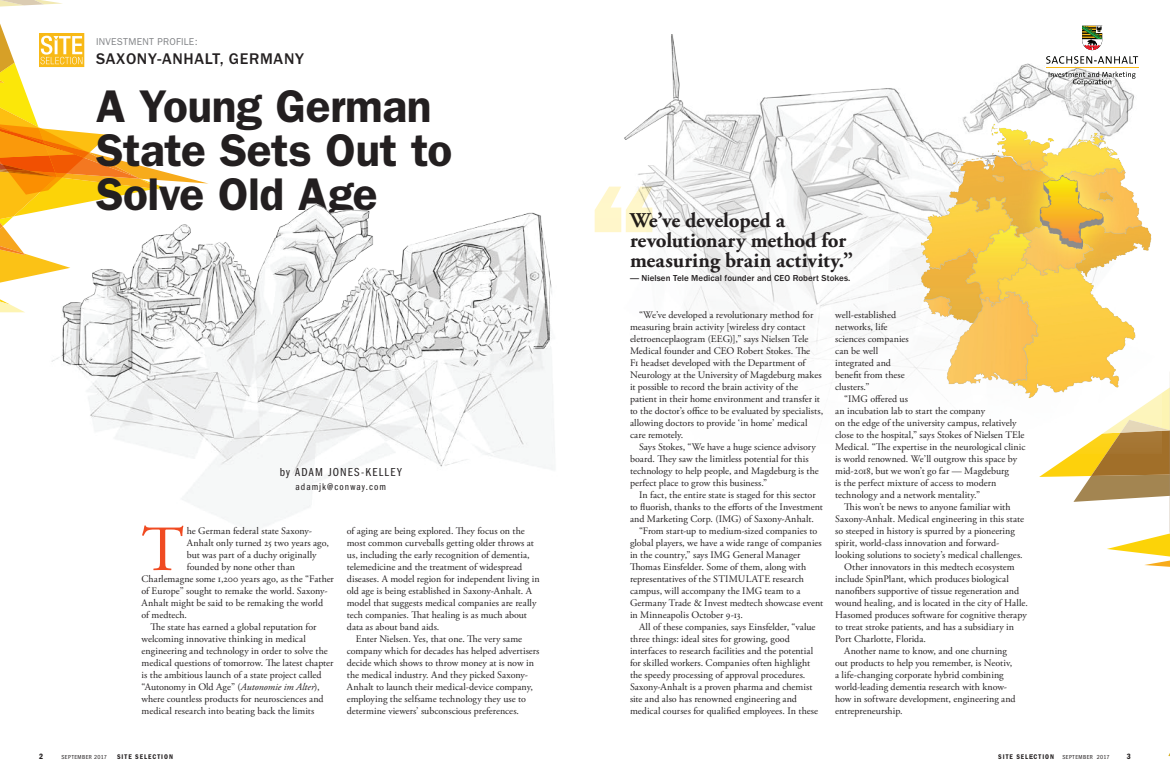
<style>
.page{position:relative;width:1170px;height:783px;background:#fff}
.page>*{position:absolute;margin:0;border:0;box-sizing:border-box;transform-origin:0 0}
.t1{font:64.3px "Adobe Garamond Pro";color:#f04b22}
.t2{font:600 46px/44px "ITC Franklin Gothic Std";letter-spacing:-.01em;color:#231f20}
.t3{font:700 21px/20px "Adobe Garamond Pro";color:#231f20}
.t4{font:500 16px "ITC Franklin Gothic Std";letter-spacing:.045em;color:#231f20}
.t5{font:12px "Franklin Gothic URW Com Boo";letter-spacing:.1em;color:#231f20;scale:1.1 1}
.t6{font:10px/12px "Adobe Garamond Pro";color:#231f20}
.t7{font:10px "ITC Franklin Gothic Std";letter-spacing:.03em;color:#808285}
.t8{font:10px "Franklin Gothic URW Com Boo";letter-spacing:.095em;color:#231f20;scale:1.1 1}
.t9{font:500 9px "ITC Franklin Gothic Std";letter-spacing:.005em;color:#231f20}
.t10{font:8px "ITC Franklin Gothic Std Dm Cd";color:#231f20}
.t11{font:7px "ITC Franklin Gothic Std Dm Cd";letter-spacing:.145em;color:#231f20}
.t12{font:condensed 6px "ITC Franklin Gothic Std";letter-spacing:.075em;color:#231f20}
.s1{font-style:italic}
.s2{font-family:"ITC Franklin Gothic Std";font-stretch:condensed;font-size:6px}
</style>
<div class="page">
<svg style="left:1039px;top:372px;width:131px;height:195px"></svg>
<img style="left:594px;top:35px;width:567px;height:418px">
<svg style="left:595px;top:187px;width:57px;height:45px"></svg>
<svg style="left:0;top:0;width:208px;height:313px"></svg>
<img style="left:10px;top:192px;width:545px;height:340px">
<img style="left:915px;top:112px;width:240px;height:297px">
<hr style="left:1046px;top:67px;width:92px;height:1px;background:#f8b916">
<svg style="left:1049px;top:72px;width:87px;height:14px"></svg>
<svg style="left:1046px;top:26px;width:92px;height:38px"></svg>
<p class="t7" style="left:96px;top:36px;width:103px">INVESTMENT PROFILE:</p>
<h3 class="t4" style="left:96px;top:50px;width:209px">SAXONY-ANHALT, GERMANY</h3>
<h2 class="t2" style="left:96px;top:84px;width:358px">A Young German<br>State Sets Out to<br>Solve Old Age</h2>
<p class="t5" style="left:280px;top:465px;width:113px">by ADAM JONES-KELLEY</p>
<p class="t8" style="left:296px;top:481px;width:84px">adamjk@conway.com</p>
<h1 class="t1" style="left:142px;top:511px;width:44px">T</h1>
<p class="t6" style="left:187px;top:525px;width:127px">he German federal state Saxony-</p>
<p class="t6" style="left:187px;top:537px;width:144px">Anhalt only turned 25 two years ago,</p>
<p class="t6" style="left:187px;top:549px;width:131px">but was part of a duchy originally</p>
<p class="t6" style="left:187px;top:561px;width:110px">founded by none other than</p>
<p class="t6" style="left:142px;top:573px;width:194px">Charlemagne some 1,200 years ago, as the “Father</p>
<p class="t6" style="left:142px;top:585px;width:188px">of Europe” sought to remake the world. Saxony-</p>
<p class="t6" style="left:142px;top:597px;width:183px">Anhalt might be said to be remaking the world</p>
<p class="t6" style="left:142px;top:609px;width:47px">of medtech.</p>
<p class="t6" style="left:151px;top:621px;width:167px">The state has earned a global reputation for</p>
<p class="t6" style="left:142px;top:633px;width:166px">welcoming innovative thinking in medical</p>
<p class="t6" style="left:142px;top:645px;width:188px">engineering and technology in order to solve the</p>
<p class="t6" style="left:142px;top:657px;width:193px">medical questions of tomorrow. The latest chapter</p>
<p class="t6" style="left:142px;top:669px;width:181px">is the ambitious launch of a state project called</p>
<p class="t6" style="left:142px;top:681px;width:180px">“Autonomy in Old Age” (<span class="s1">Autonomie im Alter</span>),</p>
<p class="t6" style="left:142px;top:693px;width:184px">where countless products for neurosciences and</p>
<p class="t6" style="left:142px;top:705px;width:174px">medical research into beating back the limits</p>
<p class="t6" style="left:347px;top:525px;width:179px">of aging are being explored. They focus on the</p>
<p class="t6" style="left:347px;top:537px;width:189px">most common curveballs getting older throws at</p>
<p class="t6" style="left:347px;top:549px;width:184px">us, including the early recognition of dementia,</p>
<p class="t6" style="left:347px;top:561px;width:177px">telemedicine and the treatment of widespread</p>
<p class="t6" style="left:347px;top:573px;width:194px">diseases. A model region for independent living in</p>
<p class="t6" style="left:347px;top:585px;width:187px">old age is being established in Saxony-Anhalt. A</p>
<p class="t6" style="left:347px;top:597px;width:191px">model that suggests medical companies are really</p>
<p class="t6" style="left:347px;top:609px;width:182px">tech companies. That healing is as much about</p>
<p class="t6" style="left:347px;top:621px;width:94px">data as about band aids.</p>
<p class="t6" style="left:356px;top:633px;width:168px">Enter Nielsen. Yes, that one. The very same</p>
<p class="t6" style="left:347px;top:645px;width:194px">company which for decades has helped advertisers</p>
<p class="t6" style="left:347px;top:657px;width:189px">decide which shows to throw money at is now in</p>
<p class="t6" style="left:347px;top:669px;width:183px">the medical industry. And they picked Saxony-</p>
<p class="t6" style="left:347px;top:681px;width:188px">Anhalt to launch their medical-device company,</p>
<p class="t6" style="left:347px;top:693px;width:181px">employing the selfsame technology they use to</p>
<p class="t6" style="left:347px;top:705px;width:174px">determine viewers’ subconscious preferences.</p>
<h3 class="t3" style="left:630px;top:211px;width:225px">We’ve developed a revolutionary method for measuring brain activity.”</h3>
<p class="t9" style="left:630px;top:273px;width:222px">— Nielsen Tele Medical founder and CEO Robert Stokes.</p>
<p class="t6" style="left:630px;top:309px;width:195px;text-indent:9px">“We’ve developed a revolutionary method for measuring brain activity [wireless dry contact eletroenceplaogram (EEG)],” says Nielsen Tele Medical founder and CEO Robert Stokes. The<br>F1 headset developed with the Department of Neurology at the University of Magdeburg makes it possible to record the brain activity of the patient in their home environment and transfer it to the doctor’s office to be evaluated by specialists, allowing doctors to provide ‘in home’ medical care remotely.</p>
<p class="t6" style="left:630px;top:441px;width:190px;text-indent:9px">Says Stokes, “We have a huge science advisory board. They saw the limitless potential for this technology to help people, and Magdeburg is the perfect place to grow this business.”</p>
<p class="t6" style="left:639px;top:489px;width:178px">In fact, the entire state is staged for this sector</p>
<p class="t6" style="left:630px;top:501px;width:194px">to fluorish, thanks to the efforts of the Investment</p>
<p class="t6" style="left:630px;top:513px;width:186px">and Marketing Corp. (IMG) of Saxony-Anhalt.</p>
<p class="t6" style="left:639px;top:525px;width:180px">“From start-up to medium-sized companies to</p>
<p class="t6" style="left:630px;top:537px;width:193px">global players, we have a wide range of companies</p>
<p class="t6" style="left:630px;top:549px;width:172px">in the country,” says IMG General Manager</p>
<p class="t6" style="left:630px;top:561px;width:178px">Thomas Einsfelder. Some of them, along with</p>
<p class="t6" style="left:630px;top:573px;width:176px">representatives of the STIMULATE research</p>
<p class="t6" style="left:630px;top:585px;width:172px">campus, will accompany the IMG team to a</p>
<p class="t6" style="left:630px;top:597px;width:195px">Germany Trade &amp; Invest medtech showcase event</p>
<p class="t6" style="left:630px;top:609px;width:115px">in Minneapolis October 9-13.</p>
<p class="t6" style="left:639px;top:621px;width:178px">All of these companies, says Einsfelder, “value</p>
<p class="t6" style="left:630px;top:633px;width:161px">three things: ideal sites for growing, good</p>
<p class="t6" style="left:630px;top:645px;width:185px">interfaces to research facilities and the potential</p>
<p class="t6" style="left:630px;top:657px;width:182px">for skilled workers. Companies often highlight</p>
<p class="t6" style="left:630px;top:669px;width:177px">the speedy processing of approval procedures.</p>
<p class="t6" style="left:630px;top:681px;width:184px">Saxony-Anhalt is a proven pharma and chemist</p>
<p class="t6" style="left:630px;top:693px;width:169px">site and also has renowned engineering and</p>
<p class="t6" style="left:630px;top:705px;width:190px">medical courses for qualified employees. In these</p>
<p class="t6" style="left:835px;top:309px;width:75px">well-established networks, life sciences companies can be well integrated and benefit from these clusters.”</p>
<p class="t6" style="left:835px;top:393px;width:192px;text-indent:9px">“IMG offered us<br>an incubation lab to start the company<br>on the edge of the university campus, relatively close to the hospital,” says Stokes of Nielsen TEle Medical. “The expertise in the neurological clinic is world renowned. We’ll outgrow this space by mid-2018, but we won’t go far — Magdeburg<br>is the perfect mixture of access to modern technology and a network mentality.”</p>
<p class="t6" style="left:844px;top:501px;width:168px">This won’t be news to anyone familiar with</p>
<p class="t6" style="left:835px;top:513px;width:190px">Saxony-Anhalt. Medical engineering in this state</p>
<p class="t6" style="left:835px;top:525px;width:181px">so steeped in history is spurred by a pioneering</p>
<p class="t6" style="left:835px;top:537px;width:166px">spirit, world-class innovation and forward-</p>
<p class="t6" style="left:835px;top:549px;width:189px">looking solutions to society’s medical challenges.</p>
<p class="t6" style="left:844px;top:561px;width:172px">Other innovators in this medtech ecosystem</p>
<p class="t6" style="left:835px;top:573px;width:175px">include SpinPlant, which produces biological</p>
<p class="t6" style="left:835px;top:585px;width:186px">nanofibers supportive of tissue regeneration and</p>
<p class="t6" style="left:835px;top:597px;width:194px">wound healing, and is located in the city of Halle.</p>
<p class="t6" style="left:835px;top:609px;width:193px">Hasomed produces software for cognitive therapy</p>
<p class="t6" style="left:835px;top:621px;width:180px">to treat stroke patients, and has a subsidiary in</p>
<p class="t6" style="left:835px;top:633px;width:92px">Port Charlotte, Florida.</p>
<p class="t6" style="left:844px;top:645px;width:164px">Another name to know, and one churning</p>
<p class="t6" style="left:835px;top:657px;width:179px">out products to help you remember, is Neotiv,</p>
<p class="t6" style="left:835px;top:669px;width:170px">a life-changing corporate hybrid combining</p>
<p class="t6" style="left:835px;top:681px;width:173px">world-leading dementia research with know-</p>
<p class="t6" style="left:835px;top:693px;width:182px">how in software development, engineering and</p>
<p class="t6" style="left:835px;top:705px;width:69px">entrepreneurship.</p>
<p class="t10" style="left:39px;top:752px;width:6px">2</p>
<p class="t12" style="left:62px;top:754px;width:47px">SEPTEMBER 2017</p>
<p class="t11" style="left:117px;top:753px;width:57px">SITE SELECTION</p>
<p class="t11" style="left:998px;top:753px;width:113px">SITE SELECTION <span class="s2">SEPTEMBER 2017</span></p>
<p class="t10" style="left:1127px;top:752px;width:6px">3</p>
</div>
